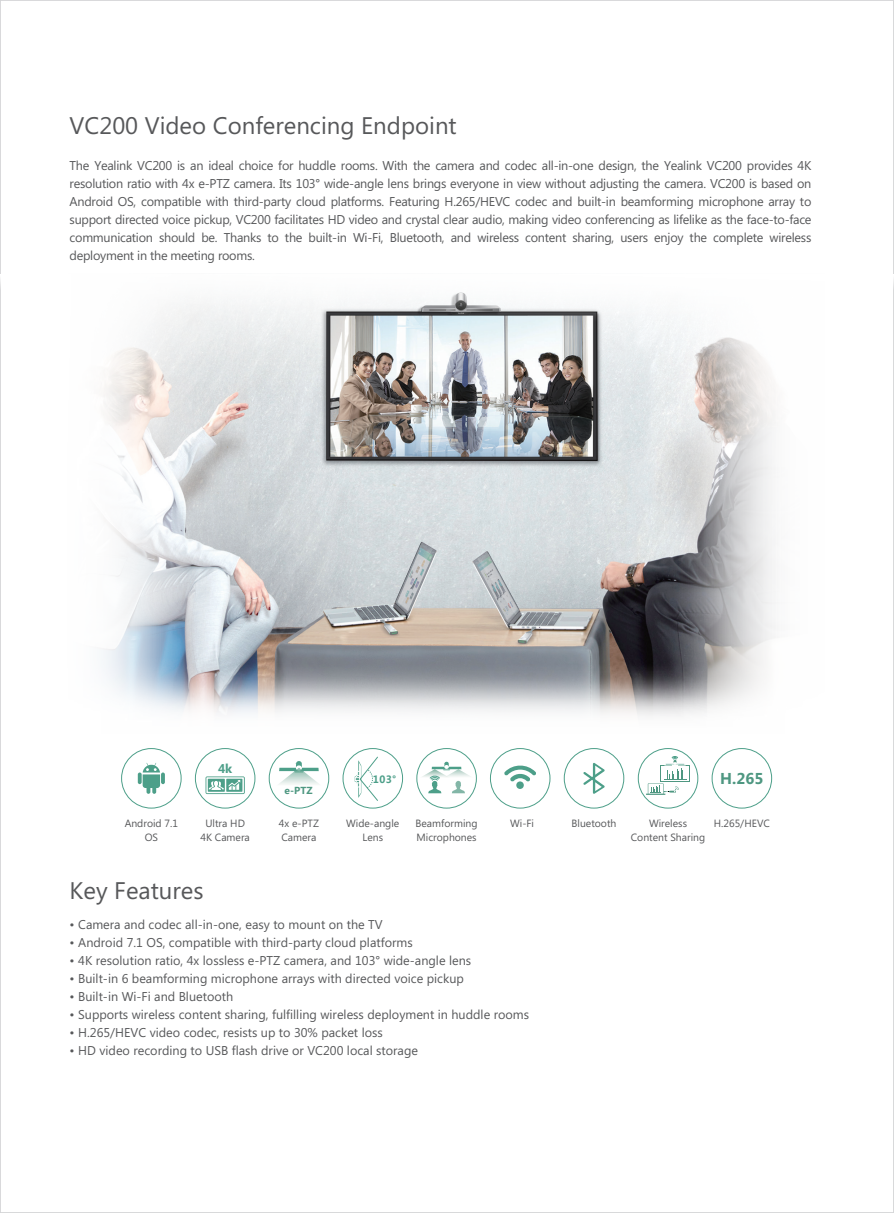
<style>
.page{position:relative;width:894px;height:1213px;background:#fff}
.page>*{position:absolute;margin:0;border:0;box-sizing:border-box;transform-origin:0 0}
.t1{font:24px "Microsoft Phags Pa";color:#57585a}
.t2{font:700 15.75px "Microsoft Phags Pa";color:#4e9781}
.t3{font:12.75px/18px "Microsoft Phags Pa";color:#57585a;text-align:justify}
.t4{font:700 12.75px "Microsoft Phags Pa";color:#4d9f89}
.t5{font:10.5px/13.5px "Microsoft Phags Pa";color:#57585a;text-align:center}
.t6{font:700 10.2px "Microsoft Phags Pa";color:#4e9781}
.t7{font:700 10.05px "Microsoft Ya Hei";color:#4d9f89}
</style>
<div class="page">
<svg style="left:893px;top:0;width:1px;height:1213px"></svg>
<img style="left:190px;top:322px;width:539px;height:337px">
<svg style="left:190px;top:292px;width:485px;height:30px"></svg>
<svg style="left:190px;top:659px;width:539px;height:57px;background:#b2b3b6"></svg>
<svg style="left:103px;top:304px;width:87px;height:408px"></svg>
<svg style="left:729px;top:337px;width:47px;height:366px"></svg>
<svg style="left:205px;top:776px;width:40px;height:18px"></svg>
<div style="left:195px;top:748px;width:60px;height:60px;border:1px solid #4d9f89;border-radius:50%"></div>
<div style="left:121px;top:748px;width:61px;height:60px;border:1px solid #4d9f89;border-radius:50%"></div>
<svg style="left:138px;top:763px;width:27px;height:31px"></svg>
<div style="left:342px;top:748px;width:61px;height:60px;border:1px solid #4d9f89;border-radius:50%"></div>
<svg style="left:355px;top:756px;width:23px;height:45px"></svg>
<div style="left:416px;top:748px;width:61px;height:60px;border:1px solid #4d9f89;border-radius:50%"></div>
<svg style="left:420px;top:761px;width:53px;height:32px"></svg>
<div style="left:269px;top:748px;width:60px;height:60px;border:1px solid #4d9f89;border-radius:50%"></div>
<svg style="left:279px;top:761px;width:40px;height:23px"></svg>
<div style="left:564px;top:748px;width:60px;height:60px;border:1px solid #4d9f89;border-radius:50%"></div>
<svg style="left:583px;top:763px;width:21px;height:30px"></svg>
<div style="left:490px;top:748px;width:60px;height:60px;border:1px solid #4d9f89;border-radius:50%"></div>
<svg style="left:504px;top:765px;width:32px;height:24px"></svg>
<div style="left:638px;top:748px;width:60px;height:60px;border:1px solid #4d9f89;border-radius:50%"></div>
<svg style="left:646px;top:756px;width:40px;height:39px"></svg>
<div style="left:711px;top:748px;width:61px;height:60px;border:1px solid #4d9f89;border-radius:50%"></div>
<h1 class="t1" style="left:70px;top:109px;width:388px">VC200 Video Conferencing Endpoint</h1>
<p class="t3" style="left:70px;top:156px;width:743px">The Yealink VC200 is an ideal choice for huddle rooms. With the camera and codec all-in-one design, the Yealink VC200 provides 4K resolution ratio with 4x e-PTZ camera. Its 103° wide-angle lens brings everyone in view without adjusting the camera. VC200 is based on Android OS, compatible with third-party cloud platforms. Featuring H.265/HEVC codec and built-in beamforming microphone array to support directed voice pickup, VC200 facilitates HD video and crystal clear audio, making video conferencing as lifelike as the face-to-face communication should be. Thanks to the built-in Wi-Fi, Bluetooth, and wireless content sharing, users enjoy the complete wireless deployment in the meeting rooms.</p>
<p class="t5" style="left:125px;top:816px;width:55px">Android 7.1<br>OS</p>
<p class="t4" style="left:218px;top:759px;width:16px">4k</p>
<p class="t5" style="left:200px;top:816px;width:51px">Ultra HD<br>4K Camera</p>
<p class="t6" style="left:284px;top:783px;width:29px">e-PTZ</p>
<p class="t5" style="left:279px;top:816px;width:42px;text-align:left">4x e-PTZ<br>Camera</p>
<p class="t7" style="left:373px;top:772px;width:25px">103°</p>
<p class="t5" style="left:346px;top:816px;width:55px">Wide-angle<br>Lens</p>
<p class="t5" style="left:415px;top:816px;width:64px;text-align:left">Beamforming<br>Microphones</p>
<p class="t2" style="left:720px;top:767px;width:45px">H.265</p>
<p class="t5" style="left:510px;top:816px;width:25px">Wi-Fi</p>
<p class="t5" style="left:571px;top:816px;width:46px">Bluetooth</p>
<p class="t5" style="left:631px;top:816px;width:76px">Wireless<br>Content Sharing</p>
<p class="t5" style="left:714px;top:816px;width:58px">H.265/HEVC</p>
<h1 class="t1" style="left:70px;top:874px;width:135px">Key Features</h1>
<p class="t3" style="left:70px;top:915px;width:314px">• Camera and codec all-in-one, easy to mount on the TV</p>
<p class="t3" style="left:70px;top:933px;width:344px">• Android 7.1 OS, compatible with third-party cloud platforms</p>
<p class="t3" style="left:70px;top:951px;width:403px">• 4K resolution ratio, 4x lossless e-PTZ camera, and 103° wide-angle lens</p>
<p class="t3" style="left:70px;top:969px;width:396px">• Built-in 6 beamforming microphone arrays with directed voice pickup</p>
<p class="t3" style="left:70px;top:987px;width:165px">• Built-in Wi-Fi and Bluetooth</p>
<p class="t3" style="left:70px;top:1005px;width:461px">• Supports wireless content sharing, fulfilling wireless deployment in huddle rooms</p>
<p class="t3" style="left:70px;top:1023px;width:315px">• H.265/HEVC video codec, resists up to 30% packet loss</p>
<p class="t3" style="left:70px;top:1041px;width:350px">• HD video recording to USB flash drive or VC200 local storage</p>
</div>
